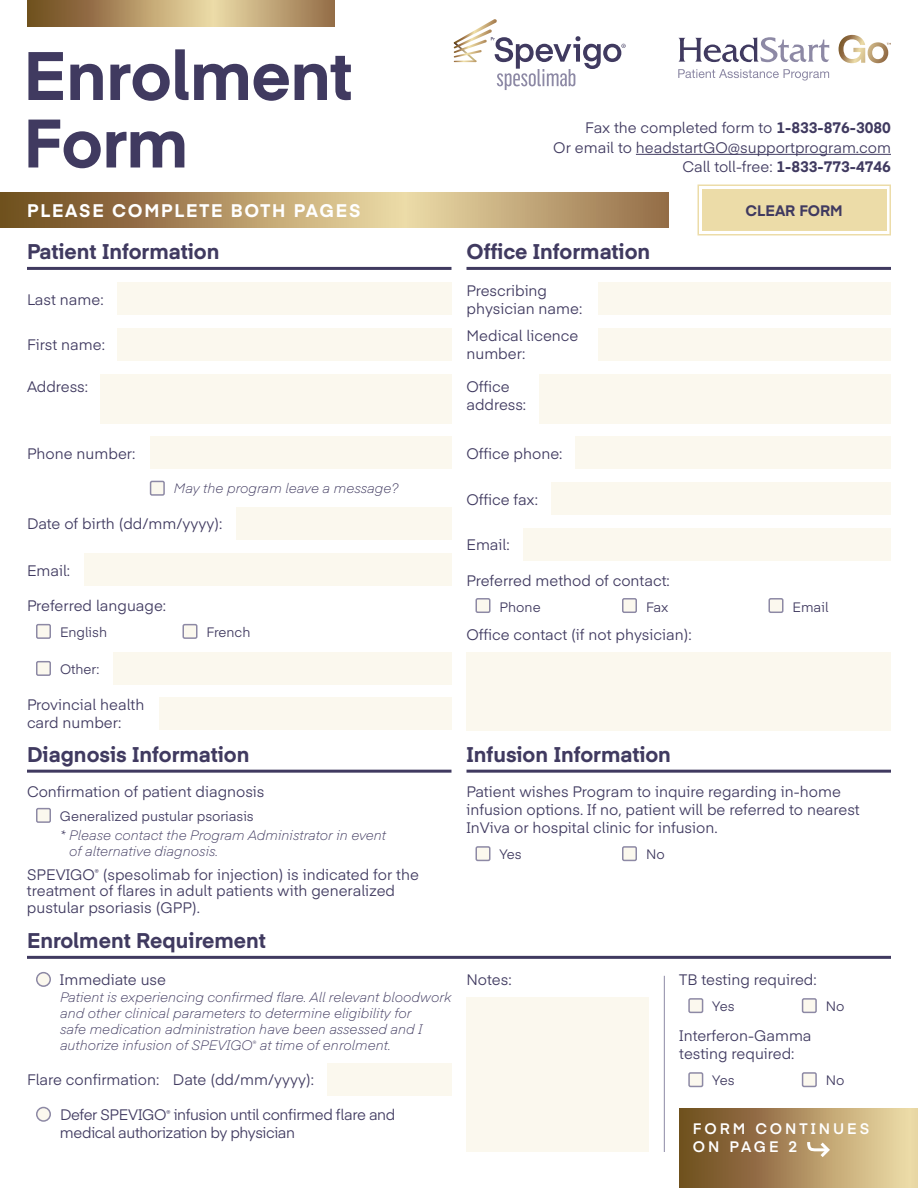
<style>
.page{position:relative;width:918px;height:1188px;background:#fff}
.page>*{position:absolute;margin:0;border:0;box-sizing:border-box;transform-origin:0 0}
.t1{font:700 67.5px/67.5px "Eina 04";letter-spacing:-.01em;color:#403a60}
.t2{font:700 21px "Eina 04";color:#403a60}
.t3{font:700 18px "Eina 04";letter-spacing:.1em;color:#fff}
.t4{font:15px/18px "Eina 04";color:#403a60}
.t5{font:15px/18px "Eina 04";letter-spacing:-.03em;color:#403a60}
.t6{font:600 15px/18px "Eina 04";letter-spacing:.2em;color:#fff}
.t7{font:15px "Eina 04";letter-spacing:-.025em;color:#403a60}
.t8{font:700 15px "Eina 04";color:#403a60}
.t9{font:italic 300 13.5px/16.2px "Eina 04";color:#403a60}
.t10{font:13.5px "Eina 04";color:#403a60}
.t11{font:6.75px "Eina 04";color:#403a60}
.s1{font-weight:700}
</style>
<div class="page">
<svg style="left:678px;top:37px;width:151px;height:25px"></svg>
<svg style="left:678px;top:69px;width:151px;height:12px"></svg>
<svg style="left:839px;top:35px;width:52px;height:28px"></svg>
<hr style="left:636px;top:154px;width:255px;height:1px;background:#403a60">
<hr style="left:27px;top:770px;width:425px;height:3px;background:#403a60">
<hr style="left:466px;top:770px;width:425px;height:3px;background:#403a60">
<div style="left:37px;top:809px;width:13px;height:13px;background:#fbf8ee;border-radius:2px"></div>
<div style="left:36px;top:808px;width:15px;height:15px;border:2px solid #8d89a5;border-radius:2px"></div>
<div style="left:476px;top:847px;width:14px;height:13px;background:#fbf8ee;border-radius:2px"></div>
<div style="left:476px;top:846px;width:15px;height:15px;border:2px solid #8d89a5;border-radius:2px"></div>
<div style="left:623px;top:847px;width:13px;height:13px;background:#fbf8ee;border-radius:2px"></div>
<div style="left:622px;top:846px;width:15px;height:15px;border:2px solid #8d89a5;border-radius:2px"></div>
<svg style="left:697px;top:184px;width:194px;height:52px;background:#efe1b6"></svg>
<div style="left:37px;top:1108px;width:13px;height:13px;background:#fbf8ee;border-radius:50%"></div>
<div style="left:36px;top:1107px;width:15px;height:15px;border:2px solid #8d89a5;border-radius:50%"></div>
<div style="left:327px;top:1063px;width:125px;height:33px;background:#fbf8ee"></div>
<hr style="left:27px;top:956px;width:864px;height:3px;background:#403a60">
<div style="left:466px;top:997px;width:183px;height:155px;background:#fbf8ee"></div>
<div style="left:37px;top:973px;width:13px;height:13px;background:#fbf8ee;border-radius:50%"></div>
<div style="left:36px;top:972px;width:15px;height:15px;border:2px solid #8d89a5;border-radius:50%"></div>
<hr style="left:664px;top:976px;width:1px;height:176px;background:#8d89a5">
<div style="left:689px;top:1073px;width:14px;height:13px;background:#fbf8ee;border-radius:2px"></div>
<div style="left:688px;top:1072px;width:15px;height:15px;border:2px solid #8d89a5;border-radius:2px"></div>
<div style="left:803px;top:1073px;width:13px;height:13px;background:#fbf8ee;border-radius:2px"></div>
<div style="left:802px;top:1072px;width:15px;height:15px;border:2px solid #8d89a5;border-radius:2px"></div>
<div style="left:689px;top:999px;width:14px;height:13px;background:#fbf8ee;border-radius:2px"></div>
<div style="left:688px;top:998px;width:15px;height:15px;border:2px solid #8d89a5;border-radius:2px"></div>
<div style="left:803px;top:999px;width:13px;height:13px;background:#fbf8ee;border-radius:2px"></div>
<div style="left:802px;top:998px;width:15px;height:15px;border:2px solid #8d89a5;border-radius:2px"></div>
<svg style="left:454px;top:19px;width:172px;height:71px"></svg>
<svg style="left:27px;top:0;width:307px;height:27px;background:#b39668"></svg>
<svg style="left:0;top:192px;width:669px;height:36px;background:#b39668"></svg>
<div style="left:159px;top:697px;width:293px;height:33px;background:#fbf8ee"></div>
<hr style="left:27px;top:267px;width:425px;height:3px;background:#403a60">
<hr style="left:466px;top:267px;width:425px;height:3px;background:#403a60">
<div style="left:117px;top:282px;width:335px;height:33px;background:#fbf8ee"></div>
<div style="left:598px;top:282px;width:293px;height:33px;background:#fbf8ee"></div>
<div style="left:117px;top:328px;width:335px;height:33px;background:#fbf8ee"></div>
<div style="left:598px;top:328px;width:293px;height:33px;background:#fbf8ee"></div>
<div style="left:150px;top:436px;width:302px;height:33px;background:#fbf8ee"></div>
<div style="left:576px;top:436px;width:315px;height:33px;background:#fbf8ee"></div>
<div style="left:551px;top:482px;width:340px;height:33px;background:#fbf8ee"></div>
<div style="left:84px;top:553px;width:368px;height:33px;background:#fbf8ee"></div>
<div style="left:113px;top:652px;width:339px;height:33px;background:#fbf8ee"></div>
<div style="left:524px;top:528px;width:367px;height:33px;background:#fbf8ee"></div>
<div style="left:151px;top:481px;width:13px;height:14px;background:#fbf8ee;border-radius:2px"></div>
<div style="left:150px;top:481px;width:15px;height:15px;border:2px solid #8d89a5;border-radius:2px"></div>
<div style="left:37px;top:625px;width:13px;height:13px;background:#fbf8ee;border-radius:2px"></div>
<div style="left:36px;top:624px;width:15px;height:15px;border:2px solid #8d89a5;border-radius:2px"></div>
<div style="left:476px;top:599px;width:14px;height:13px;background:#fbf8ee;border-radius:2px"></div>
<div style="left:476px;top:598px;width:15px;height:15px;border:2px solid #8d89a5;border-radius:2px"></div>
<div style="left:37px;top:662px;width:13px;height:13px;background:#fbf8ee;border-radius:2px"></div>
<div style="left:36px;top:661px;width:15px;height:15px;border:2px solid #8d89a5;border-radius:2px"></div>
<div style="left:183px;top:625px;width:14px;height:13px;background:#fbf8ee;border-radius:2px"></div>
<div style="left:183px;top:624px;width:15px;height:15px;border:2px solid #8d89a5;border-radius:2px"></div>
<div style="left:623px;top:599px;width:13px;height:13px;background:#fbf8ee;border-radius:2px"></div>
<div style="left:622px;top:598px;width:15px;height:15px;border:2px solid #8d89a5;border-radius:2px"></div>
<div style="left:769px;top:599px;width:14px;height:13px;background:#fbf8ee;border-radius:2px"></div>
<div style="left:768px;top:598px;width:15px;height:15px;border:2px solid #8d89a5;border-radius:2px"></div>
<div style="left:100px;top:374px;width:352px;height:50px;background:#fbf8ee"></div>
<div style="left:540px;top:374px;width:351px;height:50px;background:#fbf8ee"></div>
<div style="left:466px;top:652px;width:425px;height:79px;background:#fbf8ee"></div>
<div style="left:236px;top:507px;width:216px;height:33px;background:#fbf8ee"></div>
<div style="left:679px;top:1109px;width:239px;height:79px;background:linear-gradient(to right,#6a4318,#f2deaa)"></div>
<svg style="left:806px;top:1139px;width:26px;height:21px"></svg>
<h1 class="t1" style="left:23px;top:38px;width:330px">Enrolment<br>Form</h1>
<p class="t4" style="left:553px;top:117px;width:339px;line-height:19.5px;text-align:right">Fax the completed form to <span class="s1">1-833-876-3080<br></span>Or email to headstartGO@supportprogram.com<br>Call toll-free: <span class="s1">1-833-773-4746</span></p>
<p class="t3" style="left:27px;top:197px;width:335px">PLEASE COMPLETE BOTH PAGES</p>
<h2 class="t2" style="left:27px;top:236px;width:194px">Patient Information</h2>
<h2 class="t2" style="left:466px;top:236px;width:185px">Office Information</h2>
<p class="t4" style="left:27px;top:289px;width:78px">Last name:</p>
<p class="t4" style="left:466px;top:280px;width:117px">Prescribing physician name:</p>
<p class="t4" style="left:27px;top:335px;width:79px">First name:</p>
<p class="t4" style="left:27px;top:376px;width:62px">Address:</p>
<p class="t4" style="left:27px;top:443px;width:110px">Phone number:</p>
<p class="t9" style="left:174px;top:479px;width:226px">May the program leave a message?</p>
<p class="t4" style="left:27px;top:514px;width:197px">Date of birth (dd/mm/yyyy):</p>
<p class="t4" style="left:27px;top:560px;width:45px">Email:</p>
<p class="t4" style="left:466px;top:326px;width:113px">Medical licence number:</p>
<p class="t4" style="left:466px;top:376px;width:61px">Office address:</p>
<p class="t4" style="left:466px;top:443px;width:97px">Office phone:</p>
<p class="t4" style="left:466px;top:489px;width:73px">Office fax:</p>
<p class="t4" style="left:466px;top:535px;width:45px">Email:</p>
<p class="t4" style="left:466px;top:571px;width:205px">Preferred method of contact:</p>
<p class="t8" style="left:746px;top:199px;width:99px">CLEAR FORM</p>
<p class="t4" style="left:27px;top:596px;width:141px">Preferred language:</p>
<p class="t10" style="left:60px;top:622px;width:49px">English</p>
<p class="t10" style="left:60px;top:659px;width:41px">Other:</p>
<p class="t4" style="left:27px;top:695px;width:119px">Provincial health card number:</p>
<p class="t10" style="left:207px;top:622px;width:45px">French</p>
<p class="t10" style="left:500px;top:597px;width:43px">Phone</p>
<p class="t10" style="left:646px;top:597px;width:24px">Fax</p>
<p class="t10" style="left:793px;top:597px;width:37px">Email</p>
<p class="t4" style="left:466px;top:625px;width:227px">Office contact (if not physician):</p>
<h2 class="t2" style="left:27px;top:739px;width:224px">Diagnosis Information</h2>
<h2 class="t2" style="left:466px;top:739px;width:206px">Infusion Information</h2>
<p class="t4" style="left:27px;top:781px;width:239px">Confirmation of patient diagnosis</p>
<p class="t10" style="left:60px;top:806px;width:195px">Generalized pustular psoriasis</p>
<p class="t9" style="left:69px;top:826px;width:319px;text-indent:-9px">* Please contact the Program Administrator in event of alternative diagnosis.</p>
<p class="t4" style="left:27px;top:865px;width:393px;line-height:16.5px;text-indent:76px">(spesolimab for injection) is indicated for the treatment of flares in adult patients with generalized pustular psoriasis (GPP).</p>
<p class="t4" style="left:27px;top:864px;width:69px">SPEVIGO</p>
<p class="t11" style="left:95px;top:867px;width:5px">®</p>
<h2 class="t2" style="left:27px;top:925px;width:240px">Enrolment Requirement</h2>
<p class="t4" style="left:466px;top:781px;width:395px">Patient wishes Program to inquire regarding in-home infusion options. If no, patient will be referred to nearest<br>InViva or hospital clinic for infusion.</p>
<p class="t10" style="left:499px;top:844px;width:24px">Yes</p>
<p class="t10" style="left:646px;top:844px;width:20px">No</p>
<p class="t4" style="left:679px;top:970px;width:139px">TB testing required:</p>
<p class="t4" style="left:60px;top:970px;width:108px">Immediate use</p>
<p class="t9" style="left:60px;top:988px;width:393px">Patient is experiencing confirmed flare. All relevant bloodwork and other clinical parameters to determine eligibility for<br>safe medication administration have been assessed and I authorize infusion of SPEVIGO<sup>®</sup> at time of enrolment.</p>
<p class="t4" style="left:27px;top:1070px;width:289px">Flare confirmation: Date (dd/mm/yyyy):</p>
<p class="t10" style="left:826px;top:1070px;width:20px">No</p>
<p class="t4" style="left:466px;top:970px;width:47px">Notes:</p>
<p class="t10" style="left:712px;top:996px;width:24px">Yes</p>
<p class="t10" style="left:826px;top:996px;width:20px">No</p>
<p class="t4" style="left:679px;top:1026px;width:134px">Interferon-Gamma testing required:</p>
<p class="t10" style="left:712px;top:1070px;width:24px">Yes</p>
<p class="t7" style="left:60px;top:1104px;width:108px">Defer SPEVIGO</p>
<p class="t11" style="left:167px;top:1107px;width:5px">®</p>
<p class="t5" style="left:60px;top:1105px;width:337px;text-indent:114px">infusion until confirmed flare and medical authorization by physician</p>
<p class="t6" style="left:693px;top:1119px;width:178px">FORM CONTINUES<br>ON PAGE 2</p>
</div>
